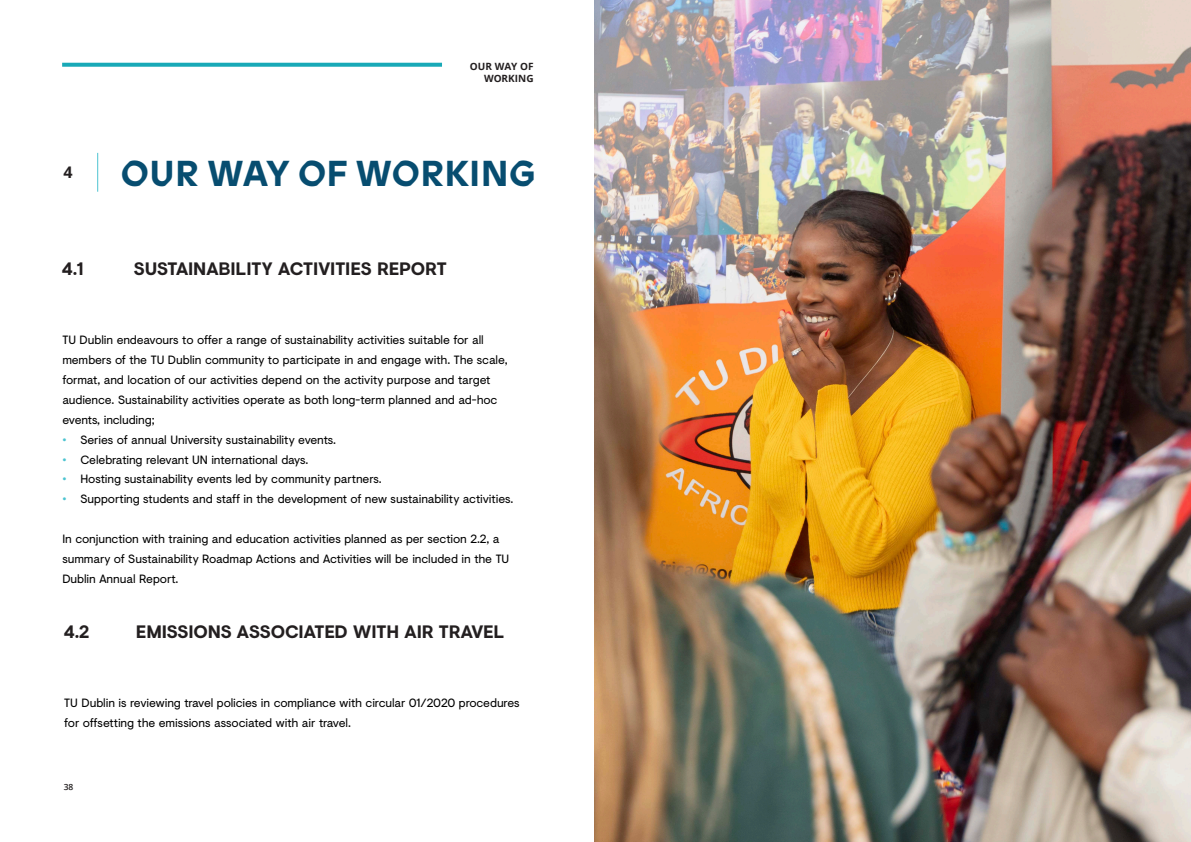
<style>
.page{position:relative;width:1191px;height:842px;background:#fff}
.page>*{position:absolute;margin:0;border:0;box-sizing:border-box;transform-origin:0 0}
.Page_Header_-_Blue{font:700 36px "Prophet";letter-spacing:.01em;color:#074d70}
.Page_Header_-_Black{font:700 18px "Visuelt";letter-spacing:-.005em;color:#231f20}
.Page_Section_Number{font:700 16px "Open Sans";color:#231f20}
.Page_Header_Subtext{font:12px/19.9px "Visuelt";letter-spacing:-.01em;color:#000}
.Page_Section_Title{font:700 10px/12px "Open Sans";color:#231f20;text-align:right}
.t1{font:600 8.5px "Open Sans";color:#231f20}
.s1{font-weight:700;color:#4dc4d1}
</style>
<div class="page">
<hr style="left:97px;top:153px;width:1px;height:39px;background:#4dc4d1">
<svg style="left:62px;top:63px;width:380px;height:4px;background:#27aebb"></svg>
<img style="left:595px;top:0;width:596px;height:842px">
<p class="Page_Section_Title" style="left:470px;top:60px;width:65px">OUR WAY OF<br>WORKING</p>
<p class="Page_Section_Number" style="left:64px;top:161px;width:11px">4</p>
<p class="Page_Header_-_Blue" style="left:121px;top:148px;width:416px">OUR WAY OF WORKING</p>
<p class="Page_Header_-_Black" style="left:62px;top:255px;width:23px">4.1</p>
<p class="Page_Header_-_Black" style="left:134px;top:255px;width:314px">SUSTAINABILITY ACTIVITIES REPORT</p>
<p class="Page_Header_Subtext" style="left:62px;top:330px;width:447px">TU Dublin endeavours to offer a range of sustainability activities suitable for all members of the TU Dublin community to participate in and engage with. The scale, format, and location of our activities depend on the activity purpose and target audience. Sustainability activities operate as both long-term planned and ad-hoc events, including;</p>
<p class="Page_Header_Subtext" style="left:62px;top:429px;width:275px"><span class="s1">•</span> Series of annual University sustainability events.</p>
<p class="Page_Header_Subtext" style="left:62px;top:449px;width:247px"><span class="s1">•</span> Celebrating relevant UN international days.</p>
<p class="Page_Header_Subtext" style="left:62px;top:469px;width:321px"><span class="s1">•</span> Hosting sustainability events led by community partners.</p>
<p class="Page_Header_Subtext" style="left:62px;top:489px;width:452px"><span class="s1">•</span> Supporting students and staff in the development of new sustainability activities.</p>
<p class="Page_Header_Subtext" style="left:62px;top:529px;width:448px">In conjunction with training and education activities planned as per section 2.2, a summary of Sustainability Roadmap Actions and Activities will be included in the TU<br>Dublin Annual Report.</p>
<p class="Page_Header_-_Black" style="left:64px;top:618px;width:27px">4.2</p>
<p class="Page_Header_-_Black" style="left:136px;top:618px;width:370px">EMISSIONS ASSOCIATED WITH AIR TRAVEL</p>
<p class="Page_Header_Subtext" style="left:64px;top:692px;width:457px">TU Dublin is reviewing travel policies in compliance with circular 01/2020 procedures for offsetting the emissions associated with air travel.</p>
<p class="t1" style="left:64px;top:781px;width:11px">38</p>
</div>
